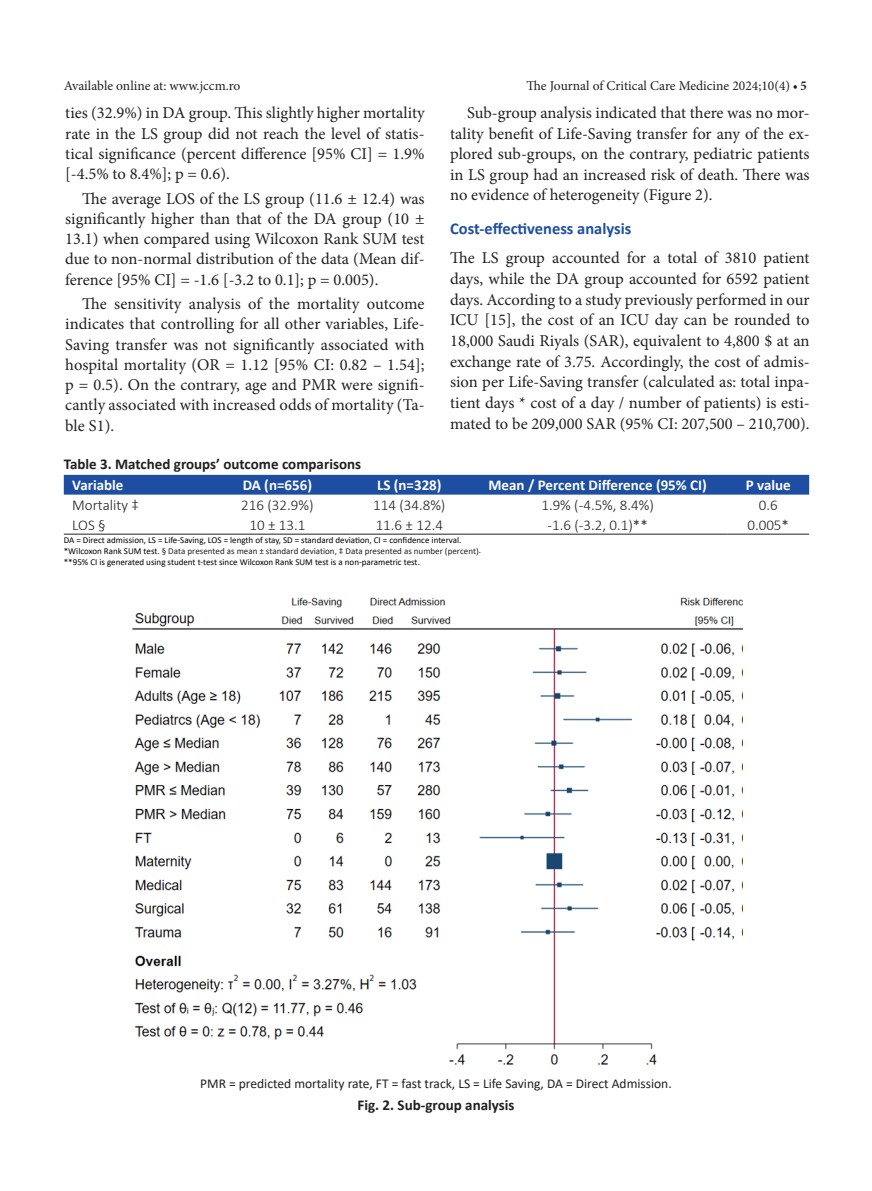
<style>
.page{position:relative;width:872px;height:1191px;background:#fff}
.page>*{position:absolute;margin:0;border:0;box-sizing:border-box;transform-origin:0 0}
._10_Text_indent{font:16.5px/20.2px "Minion Pro";color:#231f20;text-align:justify}
._09_Text_no_indent{font:16.5px/20.7px "Minion Pro";color:#231f20;text-align:justify}
._12_Text_Heading_3{font:700 16.5px "Calibri";color:#1e4ea1}
._16_Table_text{font:300 15px "Calibri";color:#231f20}
._15_Caption{font:700 15px "Calibri";color:#231f20}
._16_Table_text-2{font:700 15px "Calibri";color:#fff}
._17_Table_text_first{font:300 15px "Calibri";color:#231f20}
._17_Table_text_first-2{font:700 15px "Calibri";color:#fff}
.t1{font:13.5px "Minion Pro";color:#231f20}
._18_Table_info{font:13.5px "Calibri";color:#231f20}
._18_Table_info-2{font:9px/10.8px "Calibri";color:#000}
.s1{font-weight:700;font-stretch:condensed}
.s2{color:#231f20}
</style>
<div class="page">
<div style="left:64px;top:475px;width:745px;height:19px;background:#1e4ea1"></div>
<hr style="left:64px;top:534px;width:140px;height:1px;background:#231f20">
<hr style="left:204px;top:534px;width:147px;height:1px;background:#231f20">
<hr style="left:351px;top:534px;width:117px;height:1px;background:#231f20">
<hr style="left:468px;top:534px;width:259px;height:1px;background:#231f20">
<hr style="left:727px;top:534px;width:82px;height:1px;background:#231f20">
<img style="left:132px;top:597px;width:610px;height:468px">
<p class="t1" style="left:64px;top:77px;width:178px">Available online at: www.jccm.ro</p>
<p class="t1" style="left:526px;top:77px;width:282px">The Journal of Critical Care Medicine 2024;10(4) <span class="s1">• 5</span></p>
<p class="_09_Text_no_indent" style="left:65px;top:103px;width:361px;line-height:20.2px">ties (32.9%) in DA group. This slightly higher mortality rate in the LS group did not reach the level of statis&shy;tical significance (percent difference [95% CI] = 1.9% [-4.5% to 8.4%]; p = 0.6).</p>
<p class="_10_Text_indent" style="left:65px;top:188px;width:361px;text-indent:17px">The average LOS of the LS group (11.6 ± 12.4) was significantly higher than that of the DA group (10 ± 13.1) when compared using Wilcoxon Rank SUM test due to non-normal distribution of the data (Mean dif&shy;ference [95% CI] = -1.6 [-3.2 to 0.1]; p = 0.005).</p>
<p class="_10_Text_indent" style="left:65px;top:294px;width:361px;text-indent:17px">The sensitivity analysis of the mortality outcome indicates that controlling for all other variables, Life-Saving transfer was not significantly associated with hospital mortality (OR = 1.12 [95% CI: 0.82 – 1.54]; p = 0.5). On the contrary, age and PMR were signifi&shy;cantly associated with increased odds of mortality (Ta&shy;ble S1).</p>
<p class="_10_Text_indent" style="left:450px;top:103px;width:361px;text-indent:17px">Sub-group analysis indicated that there was no mor&shy;tality benefit of Life-Saving transfer for any of the ex&shy;plored sub-groups, on the contrary, pediatric patients in LS group had an increased risk of death. There was no evidence of heterogeneity (Figure 2).</p>
<p class="_12_Text_Heading_3" style="left:450px;top:217px;width:183px">Cost-effectiveness analysis</p>
<p class="_09_Text_no_indent" style="left:450px;top:248px;width:361px">The LS group accounted for a total of 3810 patient days, while the DA group accounted for 6592 patient days. According to a study previously performed in our ICU [15], the cost of an ICU day can be rounded to 18,000 Saudi Riyals (SAR), equivalent to 4,800 $ at an exchange rate of 3.75. Accordingly, the cost of admis&shy;sion per Life-Saving transfer (calculated as: total inpa&shy;tient days * cost of a day / number of patients) is esti&shy;mated to be 209,000 SAR (95% CI: 207,500 – 210,700).</p>
<p class="_15_Caption" style="left:64px;top:453px;width:299px">Table 3. Matched groups’ outcome comparisons</p>
<p class="_17_Table_text_first-2" style="left:72px;top:475px;width:53px">Variable</p>
<p class="_16_Table_text-2" style="left:243px;top:475px;width:71px">DA (n=656)</p>
<p class="_16_Table_text-2" style="left:377px;top:475px;width:66px">LS (n=328)</p>
<p class="_16_Table_text-2" style="left:488px;top:475px;width:220px">Mean / Percent Difference (95% CI)</p>
<p class="_16_Table_text-2" style="left:746px;top:475px;width:46px">P value</p>
<p class="_17_Table_text_first" style="left:72px;top:496px;width:68px">Mortality ‡</p>
<p class="_16_Table_text" style="left:241px;top:496px;width:74px">216 (32.9%)</p>
<p class="_16_Table_text" style="left:373px;top:496px;width:74px">114 (34.8%)</p>
<p class="_16_Table_text" style="left:541px;top:496px;width:114px">1.9% (-4.5%, 8.4%)</p>
<p class="_16_Table_text" style="left:759px;top:496px;width:20px">0.6</p>
<p class="_17_Table_text_first" style="left:72px;top:515px;width:35px">LOS §</p>
<p class="_16_Table_text" style="left:249px;top:515px;width:57px">10 ± 13.1</p>
<p class="_16_Table_text" style="left:376px;top:515px;width:69px">11.6 ± 12.4</p>
<p class="_16_Table_text" style="left:547px;top:515px;width:102px">-1.6 (-3.2, 0.1)**</p>
<p class="_16_Table_text" style="left:747px;top:515px;width:43px">0.005*</p>
<p class="_18_Table_info-2" style="left:64px;top:535px;width:419px">DA = Direct admission, LS = Life-Saving, LOS = length of stay, SD = standard deviation, CI = confidence interval. *Wilcoxon Rank SUM test. <span class="s2">§ Data presented as mean ± standard deviation, ‡ Data presented as number (percent). </span>**95% CI is generated using student t-test since Wilcoxon Rank SUM test is a non-parametric test.</p>
<p class="_18_Table_info" style="left:200px;top:1073px;width:473px">PMR = predicted mortality rate, FT = fast track, LS = Life Saving, DA = Direct Admission.</p>
<p class="_15_Caption" style="left:357px;top:1094px;width:158px">Fig. 2. Sub-group analysis</p>
</div>
